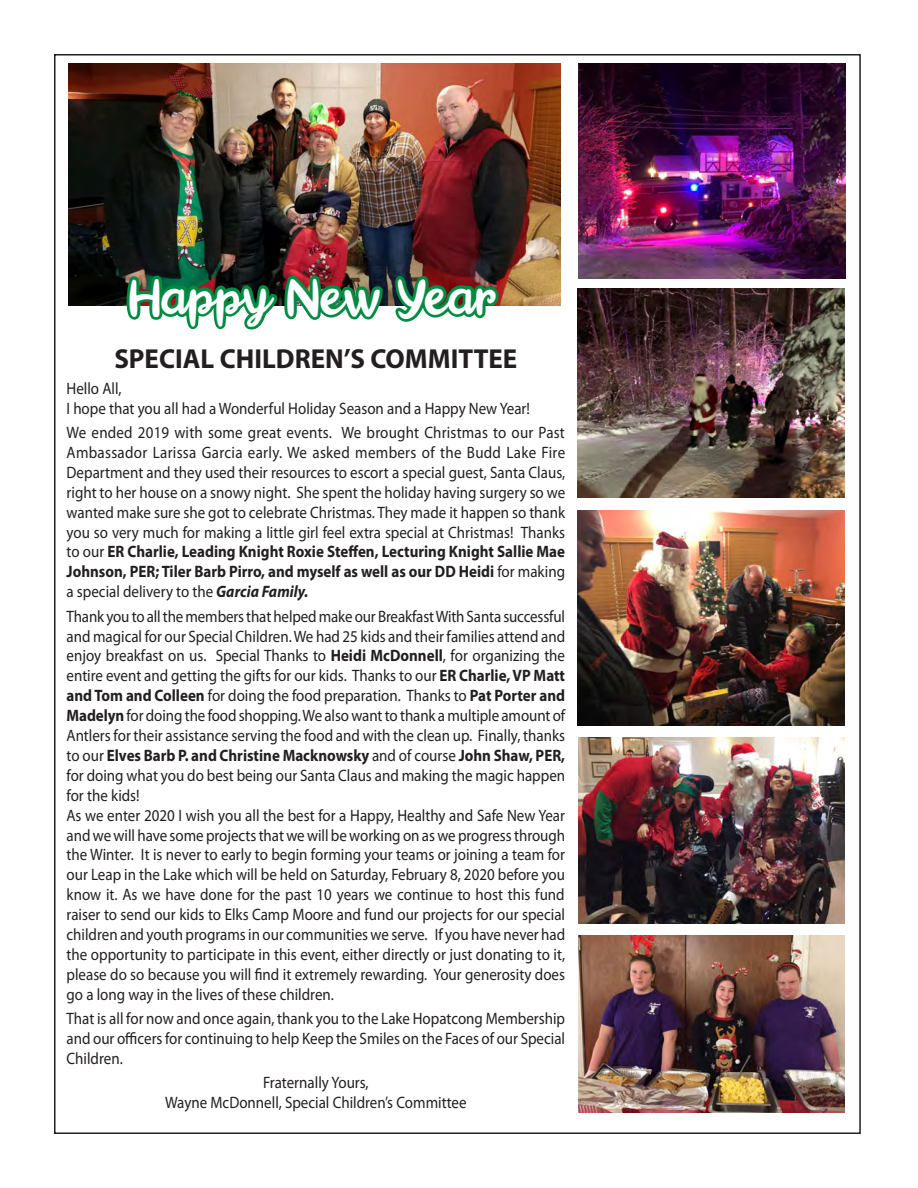
<style>
.page{position:relative;width:918px;height:1188px;background:#fff}
.page>*{position:absolute;margin:0;border:0;box-sizing:border-box;transform-origin:0 0}
.Hanging_indent{font:48px "Really Petshop";color:#fff}
.Hanging_indent-2{font:700 27.6px "Myriad Pro";color:#231f20}
.Hanging_indent-3{font:16.5px/20px "Myriad Pro";color:#231f20;text-align:justify;scale:.91 1}
.s1{font-weight:700}
.s2{font-weight:700;font-style:italic}
</style>
<div class="page">
<img style="left:69px;top:64px;width:492px;height:242px">
<img style="left:123px;top:270px;width:380px;height:60px">
<img style="left:578px;top:289px;width:266px;height:209px">
<img style="left:579px;top:64px;width:266px;height:214px">
<img style="left:578px;top:510px;width:266px;height:215px">
<img style="left:579px;top:737px;width:265px;height:187px">
<img style="left:579px;top:935px;width:265px;height:177px">
<p class="Hanging_indent" style="left:129px;top:278px;width:369px">Happy New Year</p>
<p class="Hanging_indent-2" style="left:114px;top:340px;width:405px">SPECIAL CHILDREN’S COMMITTEE</p>
<p class="Hanging_indent-3" style="left:67px;top:378px;width:62px">Hello All,</p>
<p class="Hanging_indent-3" style="left:67px;top:398px;width:511px">I hope that you all had a Wonderful Holiday Season and a Happy New Year!</p>
<p class="Hanging_indent-3" style="left:67px;top:422px;width:549px">We ended 2019 with some great events. We brought Christmas to our Past Ambassador Larissa Garcia early. We asked members of the Budd Lake Fire Department and they used their resources to escort a special guest, Santa Claus, right to her house on a snowy night. She spent the holiday having surgery so we wanted make sure she got to celebrate Christmas. They made it happen so thank you so very much for making a little girl feel extra special at Christmas! Thanks to our <span class="s1">ER Charlie, Leading Knight Roxie Steffen, Lecturing Knight Sallie Mae Johnson, PER; Tiler Barb Pirro, and myself as well as our DD Heidi</span> for making a special delivery to the <span class="s2">Garcia Family.</span></p>
<p class="Hanging_indent-3" style="left:67px;top:606px;width:550px">Thank you to all the members that helped make our Breakfast With Santa successful and magical for our Special Children. We had 25 kids and their families attend and enjoy breakfast on us. Special Thanks to <span class="s1">Heidi McDonnell</span>, for organizing the entire event and getting the gifts for our kids. Thanks to our <span class="s1">ER Charlie, VP Matt and Tom and Colleen</span> for doing the food preparation. Thanks to <span class="s1">Pat Porter and Madelyn</span> for doing the food shopping. We also want to thank a multiple amount of Antlers for their assistance serving the food and with the clean up. Finally, thanks to our <span class="s1">Elves Barb P. and Christine Macknowsky</span> and of course <span class="s1">John Shaw, PER, </span>for doing what you do best being our Santa Claus and making the magic happen for the kids!</p>
<p class="Hanging_indent-3" style="left:67px;top:805px;width:549px">As we enter 2020 I wish you all the best for a Happy, Healthy and Safe New Year and we will have some projects that we will be working on as we progress through the Winter. It is never to early to begin forming your teams or joining a team for our Leap in the Lake which will be held on Saturday, February 8, 2020 before you know it. As we have done for the past 10 years we continue to host this fund raiser to send our kids to Elks Camp Moore and fund our projects for our special children and youth programs in our communities we serve. If you have never had the opportunity to participate in this event, either directly or just donating to it, please do so because you will find it extremely rewarding. Your generosity does go a long way in the lives of these children.</p>
<p class="Hanging_indent-3" style="left:67px;top:1008px;width:549px">That is all for now and once again, thank you to the Lake Hopatcong Membership and our officers for continuing to help Keep the Smiles on the Faces of our Special Children.</p>
<p class="Hanging_indent-3" style="left:263px;top:1073px;width:118px">Fraternally Yours,</p>
<p class="Hanging_indent-3" style="left:165px;top:1093px;width:333px">Wayne McDonnell, Special Children’s Committee</p>
</div>
